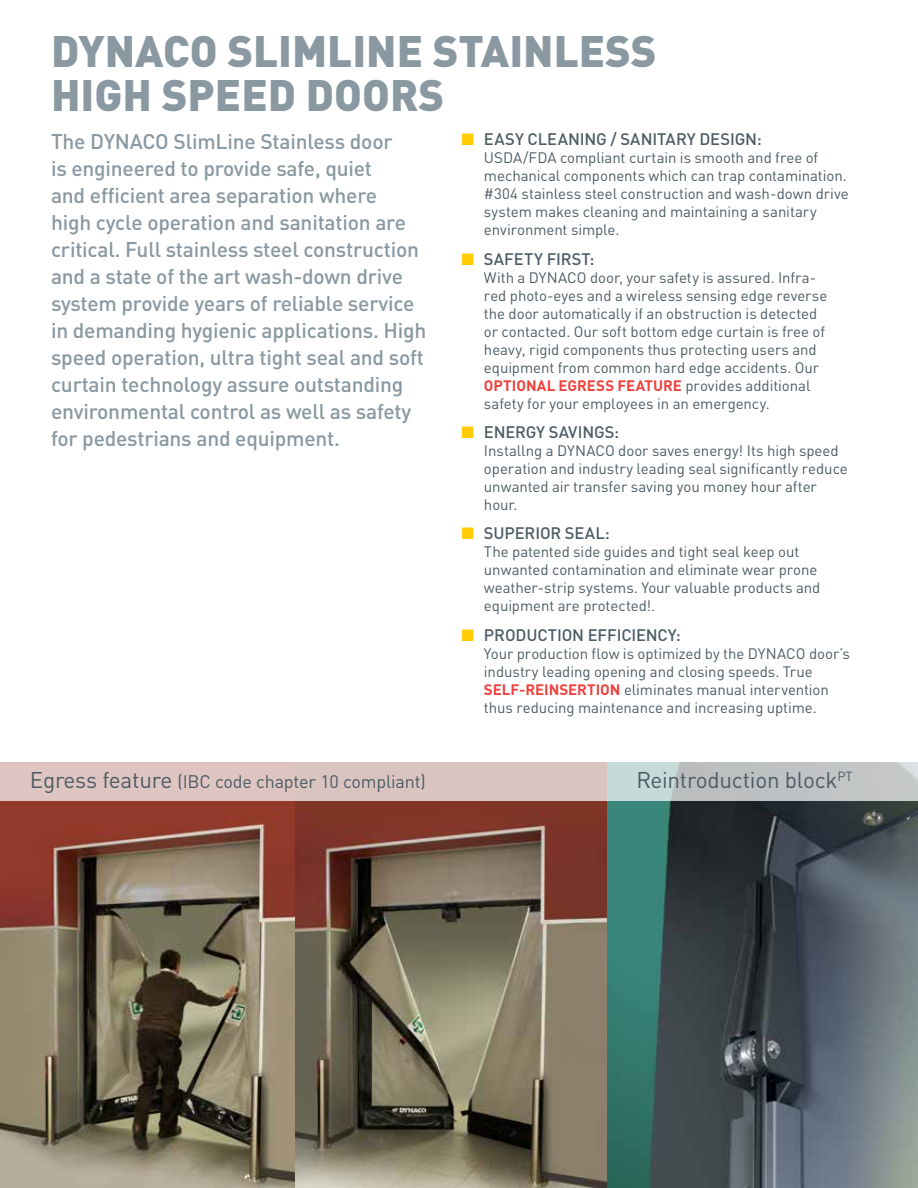
<style>
.page{position:relative;width:918px;height:1188px;background:#fff}
.page>*{position:absolute;margin:0;border:0;box-sizing:border-box;transform-origin:0 0}
.t1{font:900 43.5px/43.5px "DINOT";color:#8998a1}
.t2{font:22.5px "DINOT";letter-spacing:-.01em;color:#4c5c65}
.t3{font:500 21px/27px "DINOT";letter-spacing:-.01em;color:#8998a1}
.t4{font:18px "DINOT";letter-spacing:-.01em;color:#4c5c65}
.t5{font:500 16.5px "DINOT";letter-spacing:-.005em;color:#4c5c65}
.t6{font:15px/18px "DINOT";letter-spacing:-.005em;color:#4c5c65}
.s1{font-size:22.5px}
.s2{color:#ffcb05}
.s3{font-weight:700;color:#ef413d}
</style>
<div class="page">
<img style="left:0;top:801px;width:918px;height:387px">
<svg style="left:607px;top:762px;width:311px;height:39px;background:#c1c8c7"></svg>
<div style="left:0;top:762px;width:607px;height:39px;background:#dac4c0"></div>
<h1 class="t1" style="left:51px;top:28px;width:607px">DYNACO SLIMLINE STAINLESS<br>HIGH SPEED DOORS</h1>
<p class="t3" style="left:51px;top:127px;width:377px">The DYNACO SlimLine Stainless door<br>is engineered to provide safe, quiet<br>and efficient area separation where<br>high cycle operation and sanitation are critical. Full stainless steel construction and a state of the art wash-down drive system provide years of reliable service in demanding hygienic applications. High speed operation, ultra tight seal and soft curtain technology assure outstanding environmental control as well as safety for pedestrians and equipment.</p>
<p class="t4" style="left:30px;top:770px;width:398px"><span class="s1">Egress feature</span> (IBC code chapter 10 compliant)</p>
<p class="t5" style="left:461px;top:129px;width:302px"><span class="s2">■</span> EASY CLEANING / SANITARY DESIGN:</p>
<p class="t6" style="left:484px;top:149px;width:366px">USDA/FDA compliant curtain is smooth and free of mechanical components which can trap contamination. #304 stainless steel construction and wash-down drive system makes cleaning and maintaining a sanitary environment simple.</p>
<p class="t5" style="left:461px;top:248px;width:135px"><span class="s2">■</span> SAFETY FIRST:</p>
<p class="t6" style="left:484px;top:268px;width:345px">With a DYNACO door, your safety is assured. Infra&shy;red photo-eyes and a wireless sensing edge reverse the door automatically if an obstruction is detected or contacted. Our soft bottom edge curtain is free of heavy, rigid components thus protecting users and equipment from common hard edge accidents. Our <span class="s3">OPTIONAL EGRESS FEATURE</span> provides additional safety for your employees in an emergency.</p>
<p class="t5" style="left:461px;top:421px;width:159px"><span class="s2">■</span> ENERGY SAVINGS:</p>
<p class="t6" style="left:484px;top:441px;width:365px">Installng a DYNACO door saves energy! Its high speed operation and industry leading seal significantly reduce unwanted air transfer saving you money hour after hour.</p>
<p class="t5" style="left:461px;top:523px;width:150px"><span class="s2">■</span> SUPERIOR SEAL:</p>
<p class="t6" style="left:484px;top:543px;width:338px">The patented side guides and tight seal keep out unwanted contamination and eliminate wear prone weather-strip systems. Your valuable products and equipment are protected!.</p>
<p class="t5" style="left:461px;top:624px;width:221px"><span class="s2">■</span> PRODUCTION EFFICIENCY:</p>
<p class="t6" style="left:484px;top:644px;width:367px">Your production flow is optimized by the DYNACO door’s industry leading opening and closing speeds. True <span class="s3">SELF-REINSERTION</span> eliminates manual intervention thus reducing maintenance and increasing uptime.</p>
<h2 class="t2" style="left:637px;top:766px;width:218px">Reintroduction block<sup>PT</sup></h2>
</div>
